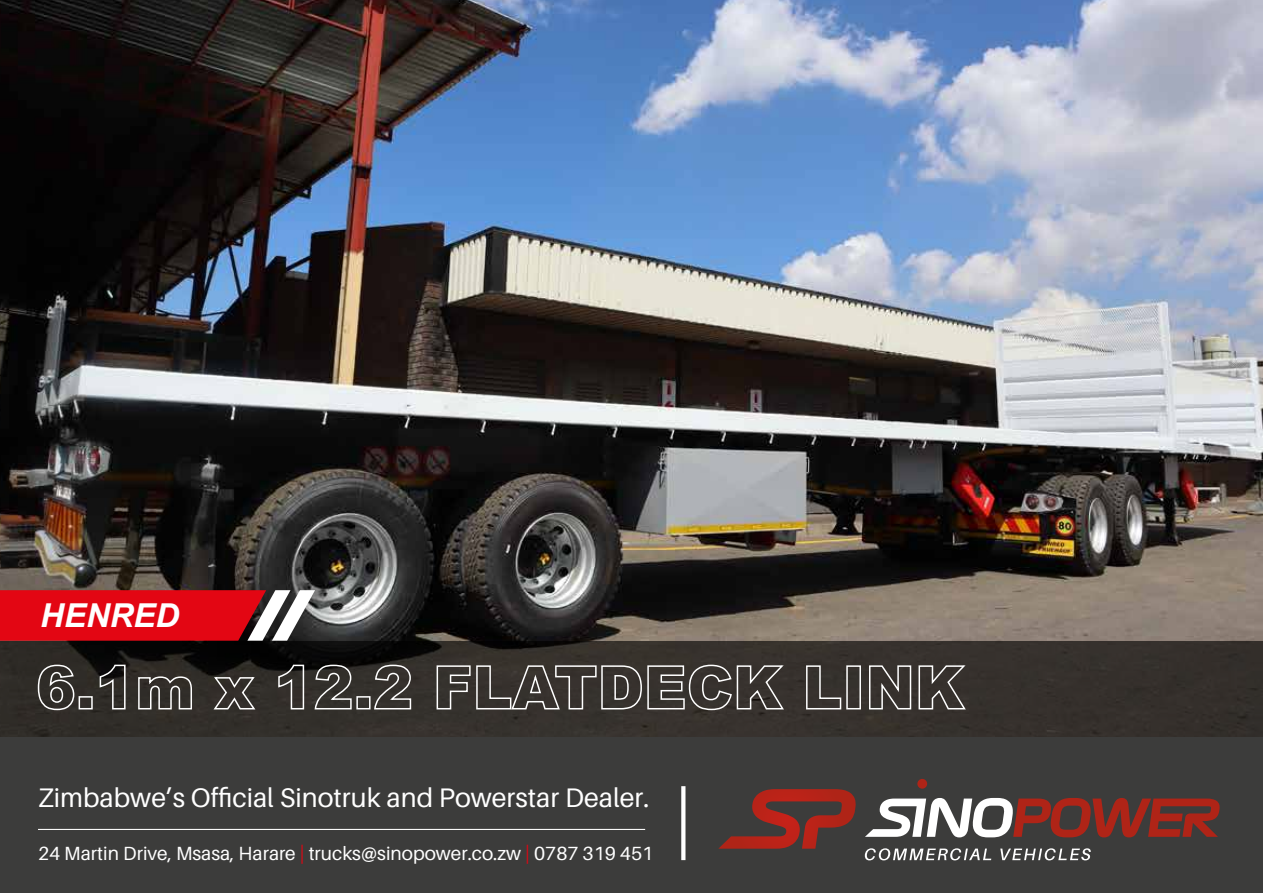
<style>
.page{position:relative;width:1263px;height:893px;background:#fff}
.page>*{position:absolute;margin:0;border:0;box-sizing:border-box;transform-origin:0 0}
.t1{font:italic 700 33px "Arial";color:#fff}
.t2{font:26.85px "Aileron";color:#fff}
.t3{font:19.05px "Aileron";color:#fff}
.s1{color:#e30613}
</style>
<div class="page">
<img style="left:0;top:0;width:1263px;height:641px">
<svg style="left:0;top:641px;width:1263px;height:97px;background:#302c28"></svg>
<div style="left:0;top:738px;width:1263px;height:155px;background:#3c3c3b"></div>
<svg style="left:0;top:590px;width:315px;height:51px;background:#d1222c"></svg>
<svg style="left:37px;top:664px;width:38px;height:47px;background:#55524f"></svg>
<div style="left:79px;top:696px;width:14px;height:13px;border:2px solid #fff"></div>
<svg style="left:99px;top:663px;width:27px;height:47px"></svg>
<svg style="left:137px;top:675px;width:56px;height:35px;background:#595652"></svg>
<svg style="left:212px;top:676px;width:45px;height:34px;background:#55514d"></svg>
<svg style="left:277px;top:663px;width:28px;height:47px"></svg>
<svg style="left:314px;top:664px;width:38px;height:46px;background:#54514e"></svg>
<div style="left:356px;top:696px;width:14px;height:13px;border:2px solid #fff"></div>
<svg style="left:373px;top:664px;width:39px;height:46px;background:#575451"></svg>
<svg style="left:436px;top:664px;width:349px;height:47px;background:#534f4c"></svg>
<svg style="left:805px;top:665px;width:37px;height:45px;background:#514d4a"></svg>
<div style="left:846px;top:665px;width:15px;height:44px;border:2px solid #fff"></div>
<svg style="left:868px;top:665px;width:44px;height:45px;background:#5a5653"></svg>
<svg style="left:918px;top:665px;width:49px;height:45px;background:#56514e"></svg>
<hr style="left:38px;top:829px;width:607px;height:1px;background:#fff">
<svg style="left:865px;top:798px;width:355px;height:39px"></svg>
<svg style="left:865px;top:848px;width:126px;height:12px"></svg>
<svg style="left:1000px;top:848px;width:91px;height:12px"></svg>
<div style="left:917px;top:779px;width:10px;height:10px;background:#af2417;border-radius:50%"></div>
<svg style="left:718px;top:789px;width:138px;height:60px"></svg>
<svg style="left:681px;top:786px;width:4px;height:74px"></svg>
<h1 class="t1" style="left:40px;top:593px;width:141px">HENRED</h1>
<h2 class="t2" style="left:38px;top:783px;width:613px">Zimbabwe’s Official Sinotruk and Powerstar Dealer.</h2>
<p class="t3" style="left:38px;top:843px;width:617px">24 Martin Drive, Msasa, Harare <span class="s1">|</span> trucks@sinopower.co.zw <span class="s1">|</span> 0787 319 451</p>
</div>
